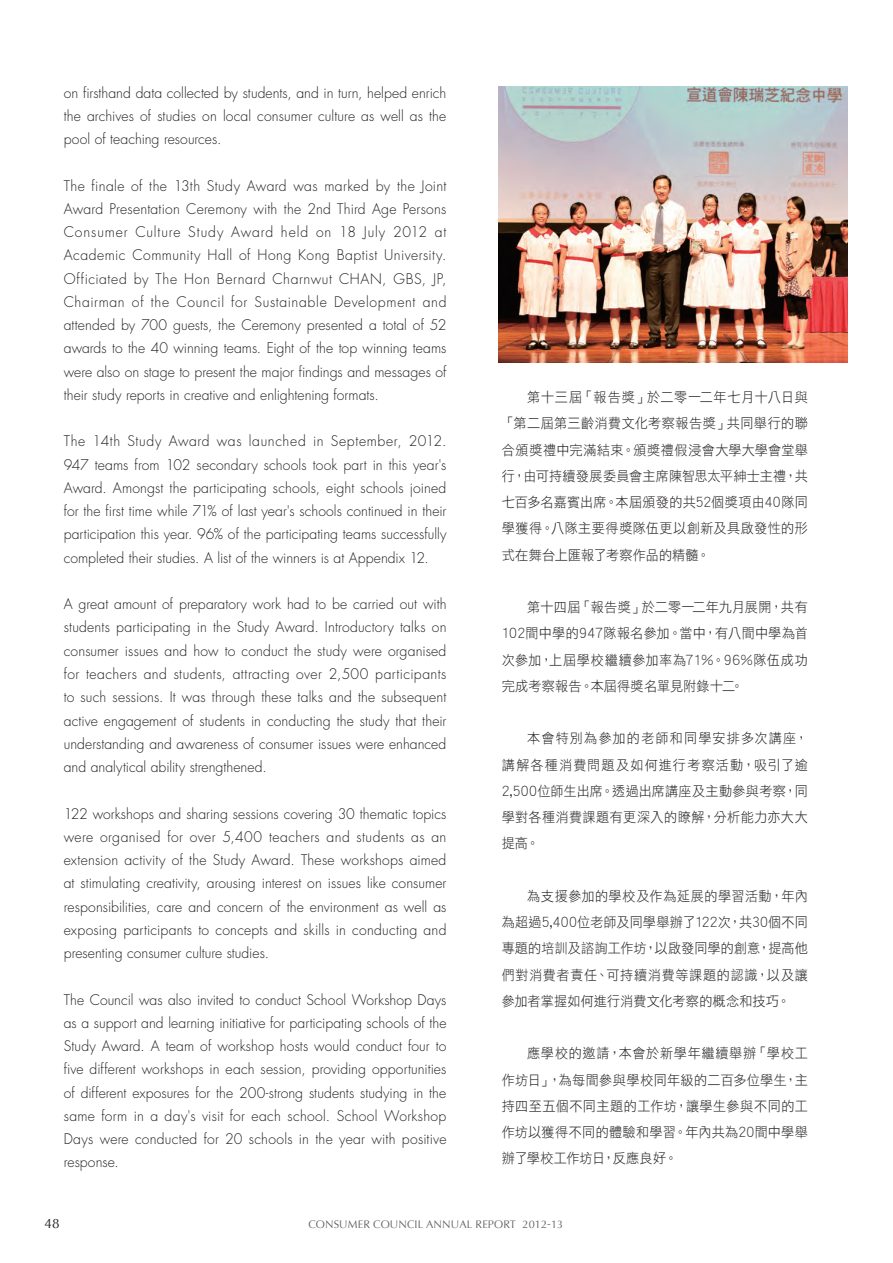
<style>
.page{position:relative;width:893px;height:1263px;background:#fff}
.page>*{position:absolute;margin:0;border:0;box-sizing:border-box;transform-origin:0 0}
.t1{font:300 14.25px/23.2px "Futura";letter-spacing:.005em;color:#231f20;text-align:justify}
.t2{font:13.8px/26.2px "DF Hei HK W3";letter-spacing:.025em;color:#231f20;text-align:justify;scale:.95 1}
.t3{font:13.5px "Optima";color:#231f20}
.t4{font:10.95px "Optima";letter-spacing:.01em;color:#636366}
</style>
<div class="page">
<img style="left:499px;top:86px;width:348px;height:276px">
<p class="t1" style="left:64px;top:81px;width:384px">on firsthand data collected by students, and in turn, helped enrich the archives of studies on local consumer culture as well as the pool of teaching resources.</p>
<p class="t1" style="left:64px;top:174px;width:384px">The finale of the 13th Study Award was marked by the Joint Award Presentation Ceremony with the 2nd Third Age Persons Consumer Culture Study Award held on 18 July 2012 at Academic Community Hall of Hong Kong Baptist University.<br>Officiated by The Hon Bernard Charnwut CHAN, GBS, JP, Chairman of the Council for Sustainable Development and attended by 700 guests, the Ceremony presented a total of 52 awards to the 40 winning teams. Eight of the top winning teams were also on stage to present the major findings and messages of their study reports in creative and enlightening formats.</p>
<p class="t1" style="left:64px;top:430px;width:384px">The 14th Study Award was launched in September, 2012.<br>947 teams from 102 secondary schools took part in this year's Award. Amongst the participating schools, eight schools joined for the first time while 71% of last year's schools continued in their participation this year. 96% of the participating teams successfully completed their studies. A list of the winners is at Appendix 12.</p>
<p class="t1" style="left:64px;top:592px;width:384px">A great amount of preparatory work had to be carried out with students participating in the Study Award. Introductory talks on consumer issues and how to conduct the study were organised for teachers and students, attracting over 2,500 participants to such sessions. It was through these talks and the subsequent active engagement of students in conducting the study that their understanding and awareness of consumer issues were enhanced and analytical ability strengthened.</p>
<p class="t1" style="left:64px;top:802px;width:384px">122 workshops and sharing sessions covering 30 thematic topics were organised for over 5,400 teachers and students as an extension activity of the Study Award. These workshops aimed at stimulating creativity, arousing interest on issues like consumer responsibilities, care and concern of the environment as well as exposing participants to concepts and skills in conducting and presenting consumer culture studies.</p>
<p class="t1" style="left:64px;top:988px;width:384px">The Council was also invited to conduct School Workshop Days as a support and learning initiative for participating schools of the Study Award. A team of workshop hosts would conduct four to five different workshops in each session, providing opportunities of different exposures for the 200-strong students studying in the same form in a day's visit for each school. School Workshop Days were conducted for 20 schools in the year with positive response.</p>
<p class="t2" style="left:502px;top:384px;width:324px;text-indent:26px">第十三屆「報告獎」於二零一二年七月十八日與「第二屆第三齡消費文化考察報告獎」共同舉行的聯合頒獎禮中完滿結束。頒獎禮假浸會大學大學會堂舉行，由可持續發展委員會主席陳智思太平紳士主禮，共七百多名嘉賓出席。本屆頒發的共52個獎項由40隊同學獲得。八隊主要得獎隊伍更以創新及具啟發性的形式在舞台上匯報了考察作品的精髓。</p>
<p class="t2" style="left:502px;top:594px;width:324px;text-indent:26px">第十四屆「報告獎」於二零一二年九月展開，共有102間中學的947隊報名參加。當中，有八間中學為首次參加，上屆學校繼續參加率為71%。96%隊伍成功完成考察報告。本屆得獎名單見附錄十二。</p>
<p class="t2" style="left:502px;top:725px;width:324px;text-indent:26px">本會特別為參加的老師和同學安排多次講座，講解各種消費問題及如何進行考察活動，吸引了逾2,500位師生出席。透過出席講座及主動參與考察，同學對各種消費課題有更深入的瞭解，分析能力亦大大提高。</p>
<p class="t2" style="left:502px;top:882px;width:324px;text-indent:26px">為支援參加的學校及作為延展的學習活動，年內為超過5,400位老師及同學舉辦了122次，共30個不同專題的培訓及諮詢工作坊，以啟發同學的創意，提高他們對消費者責任、可持續消費等課題的認識，以及讓參加者掌握如何進行消費文化考察的概念和技巧。</p>
<p class="t2" style="left:502px;top:1040px;width:324px;text-indent:26px">應學校的邀請，本會於新學年繼續舉辦「學校工作坊日」，為每間參與學校同年級的二百多位學生，主持四至五個不同主題的工作坊，讓學生參與不同的工作坊以獲得不同的體驗和學習。年內共為20間中學舉辦了學校工作坊日，反應良好。</p>
<p class="t3" style="left:45px;top:1215px;width:17px">48</p>
<p class="t4" style="left:308px;top:1218px;width:256px">CONSUMER COUNCIL ANNUAL REPORT 2012-13</p>
</div>
